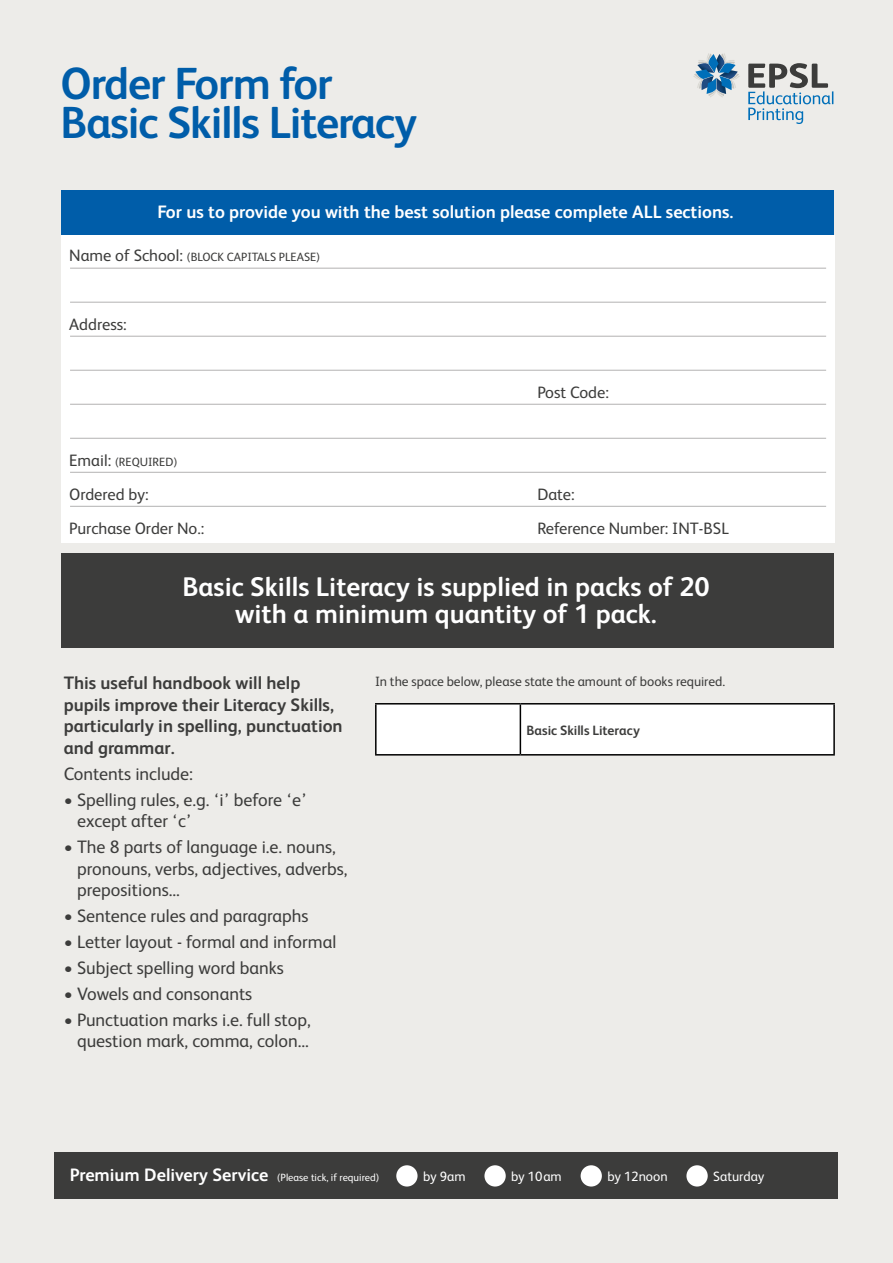
<style>
.page{position:relative;width:893px;height:1263px;background:#edece9}
.page>*{position:absolute;margin:0;border:0;box-sizing:border-box;transform-origin:0 0}
.t1{font:700 45px/39px "FS Albert";letter-spacing:-.025em;color:#005da9}
.t2{font:700 27px/27px "FS Albert";color:#fff;text-align:center}
.t3{font:18px/21.6px "FS Albert";color:#3c3c3b}
.t4{font:700 18px/21.6px "FS Albert";color:#3c3c3b}
.t5{font:700 18px "FS Albert";color:#fff}
.t6{font:16.5px "FS Albert";color:#3c3c3b}
.t7{font:13.5px "FS Albert";color:#3c3c3b}
.t8{font:13.5px "FS Albert";color:#fff}
.t9{font:700 13.5px "FS Albert";letter-spacing:-.005em;color:#3c3c3b}
.t10{font:12px "FS Albert";color:#3c3c3b}
.t11{font:10.5px "FS Albert";color:#fff}
.s1{font-size:16.5px}
.s2{font-weight:700;font-size:18px}
</style>
<div class="page">
<svg style="left:693px;top:53px;width:47px;height:44px"></svg>
<svg style="left:748px;top:63px;width:85px;height:61px"></svg>
<div style="left:61px;top:190px;width:772px;height:45px;background:#005da9"></div>
<div style="left:61px;top:235px;width:774px;height:308px;background:#fff"></div>
<hr style="left:70px;top:268px;width:756px;height:1px;background:#b3b2b2">
<hr style="left:70px;top:302px;width:756px;height:1px;background:#b3b2b2">
<hr style="left:70px;top:336px;width:756px;height:1px;background:#b3b2b2">
<hr style="left:70px;top:370px;width:756px;height:1px;background:#b3b2b2">
<hr style="left:70px;top:404px;width:756px;height:1px;background:#b3b2b2">
<hr style="left:70px;top:438px;width:756px;height:1px;background:#b3b2b2">
<hr style="left:70px;top:472px;width:756px;height:1px;background:#b3b2b2">
<hr style="left:70px;top:506px;width:756px;height:1px;background:#b3b2b2">
<div style="left:55px;top:1152px;width:783px;height:47px;background:#3c3c3b"></div>
<div style="left:396px;top:1165px;width:22px;height:21px;background:#fff;border-radius:50%"></div>
<div style="left:484px;top:1165px;width:22px;height:21px;background:#fff;border-radius:50%"></div>
<div style="left:581px;top:1165px;width:21px;height:21px;background:#fff;border-radius:50%"></div>
<div style="left:686px;top:1165px;width:22px;height:21px;background:#fff;border-radius:50%"></div>
<div style="left:61px;top:553px;width:773px;height:95px;background:#3c3c3b"></div>
<div style="left:377px;top:704px;width:456px;height:50px;background:#fff"></div>
<hr style="left:375px;top:703px;width:145px;height:1px;background:#000">
<hr style="left:375px;top:704px;width:2px;height:50px;background:#000">
<hr style="left:520px;top:703px;width:315px;height:1px;background:#000">
<hr style="left:520px;top:704px;width:1px;height:50px;background:#000">
<hr style="left:833px;top:704px;width:2px;height:50px;background:#000">
<hr style="left:375px;top:754px;width:145px;height:1px;background:#000">
<hr style="left:520px;top:754px;width:315px;height:1px;background:#000">
<h1 class="t1" style="left:61px;top:64px;width:358px">Order Form for<br>Basic Skills Literacy</h1>
<p class="t5" style="left:157px;top:201px;width:578px">For us to provide you with the best solution please complete ALL sections.</p>
<p class="t10" style="left:69px;top:250px;width:252px"><span class="s1">Name of School:</span> (BLOCK CAPITALS PLEASE)</p>
<p class="t6" style="left:69px;top:315px;width:59px">Address:</p>
<p class="t6" style="left:537px;top:383px;width:73px">Post Code:</p>
<p class="t10" style="left:69px;top:455px;width:110px"><span class="s1">Email:</span> (REQUIRED)</p>
<p class="t6" style="left:69px;top:485px;width:81px">Ordered by:</p>
<p class="t6" style="left:537px;top:485px;width:39px">Date:</p>
<p class="t6" style="left:69px;top:519px;width:137px">Purchase Order No.:</p>
<p class="t6" style="left:537px;top:519px;width:193px">Reference Number: INT-BSL</p>
<h2 class="t2" style="left:182px;top:573px;width:529px">Basic Skills Literacy is supplied in packs of 20 with a minimum quantity of 1 pack.</h2>
<p class="t4" style="left:64px;top:672px;width:281px">This useful handbook will help pupils improve their Literacy Skills, particularly in spelling, punctuation and grammar.</p>
<p class="t3" style="left:64px;top:763px;width:131px">Contents include:</p>
<p class="t3" style="left:77px;top:789px;width:232px;text-indent:-13px">• Spelling rules, e.g. ‘i’ before ‘e’ except after ‘c’</p>
<p class="t3" style="left:77px;top:836px;width:272px;text-indent:-13px">• The 8 parts of language i.e. nouns, pronouns, verbs, adjectives, adverbs, prepositions...</p>
<p class="t3" style="left:64px;top:905px;width:246px">• Sentence rules and paragraphs</p>
<p class="t3" style="left:64px;top:931px;width:274px">• Letter layout - formal and informal</p>
<p class="t3" style="left:64px;top:957px;width:222px">• Subject spelling word banks</p>
<p class="t3" style="left:64px;top:983px;width:190px">• Vowels and consonants</p>
<p class="t3" style="left:64px;top:1008px;width:249px;text-align:right">• Punctuation marks i.e. full stop, question mark, comma, colon...</p>
<p class="t7" style="left:375px;top:673px;width:352px">In the space below, please state the amount of books required.</p>
<p class="t9" style="left:526px;top:722px;width:115px">Basic Skills Literacy</p>
<p class="t11" style="left:70px;top:1171px;width:311px"><span class="s2">Premium Delivery Service</span> (Please tick, if required)</p>
<p class="t8" style="left:423px;top:1168px;width:44px">by 9am</p>
<p class="t8" style="left:511px;top:1168px;width:52px">by 10am</p>
<p class="t8" style="left:607px;top:1168px;width:62px">by 12noon</p>
<p class="t8" style="left:713px;top:1168px;width:53px">Saturday</p>
</div>
